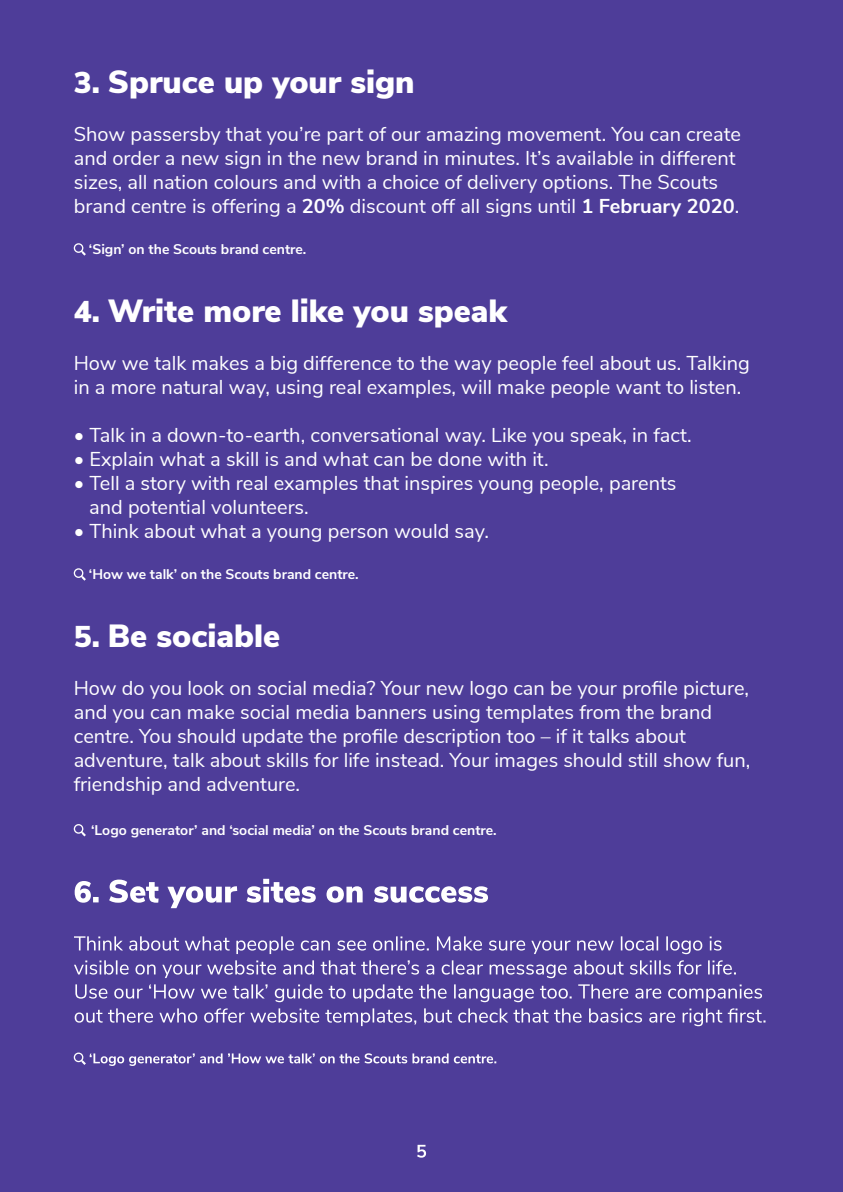
<style>
.page{position:relative;width:843px;height:1192px;background:#fff}
.page>*{position:absolute;margin:0;border:0;box-sizing:border-box;transform-origin:0 0}
.t1{font:900 32px "Nunito Sans";color:#fff}
.t2{font:20px/24px "Nunito Sans";color:#fff}
.t3{font:700 14px "Nunito Sans";color:#fff}
.s1{font-size:30px}
.s2{font-weight:700}
</style>
<div class="page">
<div style="left:0;top:0;width:843px;height:1191px;background:#4e3d99"></div>
<div style="left:74px;top:243px;width:9px;height:10px;border:1px solid #fff;border-radius:50%"></div>
<svg style="left:80px;top:250px;width:6px;height:5px"></svg>
<div style="left:74px;top:568px;width:9px;height:10px;border:1px solid #fff;border-radius:50%"></div>
<svg style="left:80px;top:575px;width:6px;height:5px"></svg>
<div style="left:74px;top:824px;width:9px;height:9px;border:1px solid #fff;border-radius:50%"></div>
<svg style="left:80px;top:830px;width:6px;height:6px"></svg>
<svg style="left:75px;top:1008px;width:690px;height:18px"></svg>
<svg style="left:75px;top:984px;width:687px;height:18px"></svg>
<svg style="left:74px;top:960px;width:662px;height:18px"></svg>
<svg style="left:74px;top:936px;width:647px;height:18px"></svg>
<svg style="left:75px;top:878px;width:413px;height:30px"></svg>
<div style="left:74px;top:1052px;width:9px;height:10px;border:1px solid #fff;border-radius:50%"></div>
<svg style="left:80px;top:1053px;width:416px;height:12px"></svg>
<svg style="left:417px;top:1144px;width:9px;height:13px"></svg>
<h1 class="t1" style="left:74px;top:58px;width:342px"><span class="s1">3.</span> Spruce up your sign</h1>
<p class="t2" style="left:74px;top:121px;width:669px">Show passersby that you’re part of our amazing movement. You can create and order a new sign in the new brand in minutes. It’s available in different sizes, all nation colours and with a choice of delivery options. The Scouts brand centre is offering a <span class="s2">20%</span> discount off all signs until <span class="s2">1 February 2020</span>.</p>
<p class="t3" style="left:89px;top:239px;width:219px">‘Sign’ on the Scouts brand centre.</p>
<h1 class="t1" style="left:74px;top:287px;width:435px"><span class="s1">4.</span> Write more like you speak</h1>
<p class="t2" style="left:74px;top:350px;width:677px">How we talk makes a big difference to the way people feel about us. Talking in a more natural way, using real examples, will make people want to listen.</p>
<p class="t2" style="left:74px;top:422px;width:619px">• Talk in a down-to-earth, conversational way. Like you speak, in fact.</p>
<p class="t2" style="left:74px;top:446px;width:476px">• Explain what a skill is and what can be done with it.</p>
<p class="t2" style="left:89px;top:470px;width:589px;text-indent:-15px">• Tell a story with real examples that inspires young people, parents and potential volunteers.</p>
<p class="t2" style="left:74px;top:518px;width:417px">• Think about what a young person would say.</p>
<p class="t3" style="left:89px;top:564px;width:271px">‘How we talk’ on the Scouts brand centre.</p>
<h1 class="t1" style="left:74px;top:612px;width:208px"><span class="s1">5.</span> Be sociable</h1>
<p class="t2" style="left:74px;top:675px;width:678px">How do you look on social media? Your new logo can be your profile picture, and you can make social media banners using templates from the brand centre. You should update the profile description too – if it talks about adventure, talk about skills for life instead. Your images should still show fun, friendship and adventure.</p>
<p class="t3" style="left:91px;top:819px;width:407px">‘Logo generator’ and ‘social media’ on the Scouts brand centre.</p>
</div>
